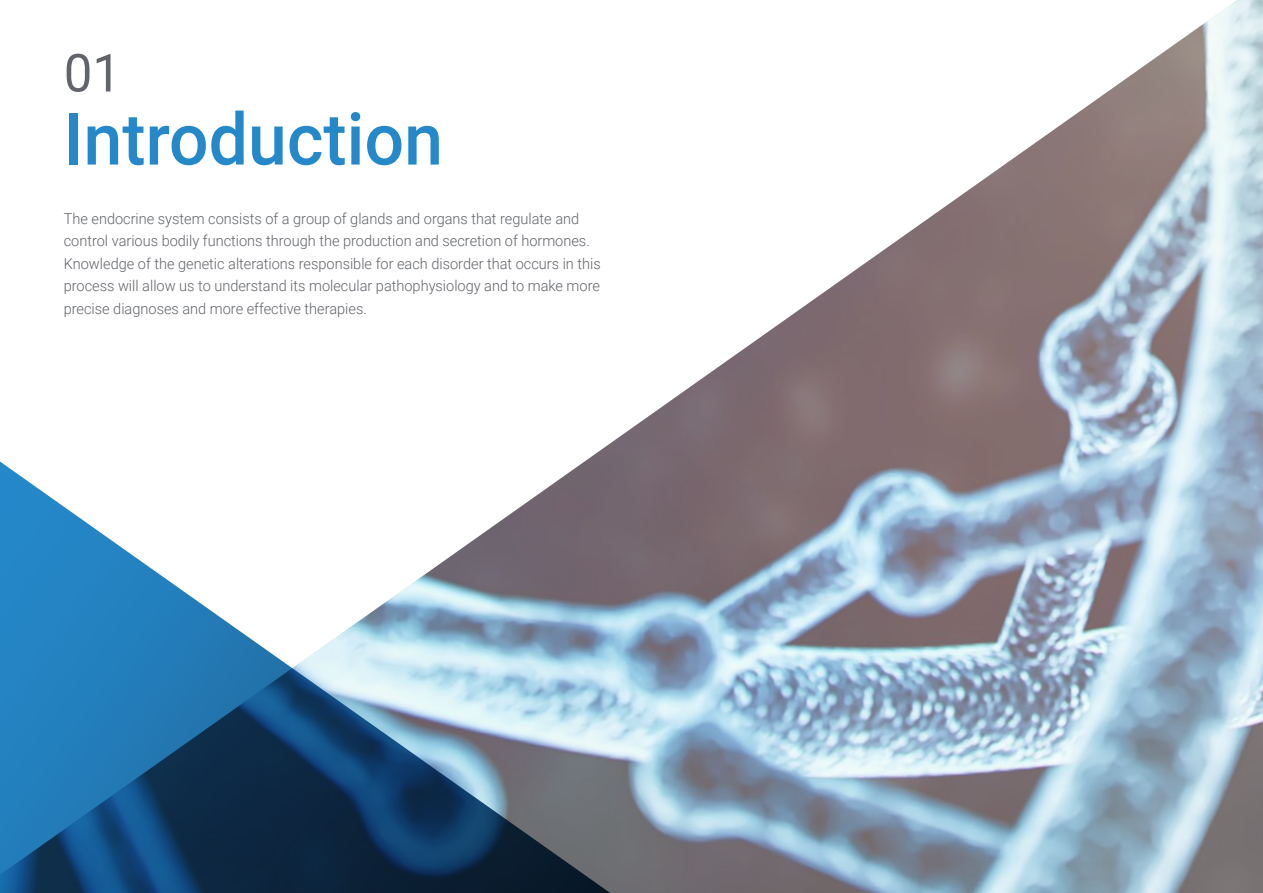
<style>
.page{position:relative;width:1263px;height:893px;background:#fff}
.page>*{position:absolute;margin:0;border:0;box-sizing:border-box;transform-origin:0 0}
.t1{font:500 72px "Roboto";color:#2488c9}
.t2{font:52.5px "Roboto";color:#61646a}
.t3{font:300 15px/22.5px "Roboto";color:#61646a}
</style>
<div class="page">
<img style="left:606px;top:0;width:657px;height:893px">
<svg style="left:0;top:446px;width:640px;height:447px"></svg>
<h2 class="t2" style="left:64px;top:36px;width:59px">01</h2>
<h1 class="t1" style="left:64px;top:89px;width:381px">Introduction</h1>
<p class="t3" style="left:64px;top:207px;width:538px">The endocrine system consists of a group of glands and organs that regulate and control various bodily functions through the production and secretion of hormones.<br>Knowledge of the genetic alterations responsible for each disorder that occurs in this process will allow us to understand its molecular pathophysiology and to make more precise diagnoses and more effective therapies.</p>
</div>
